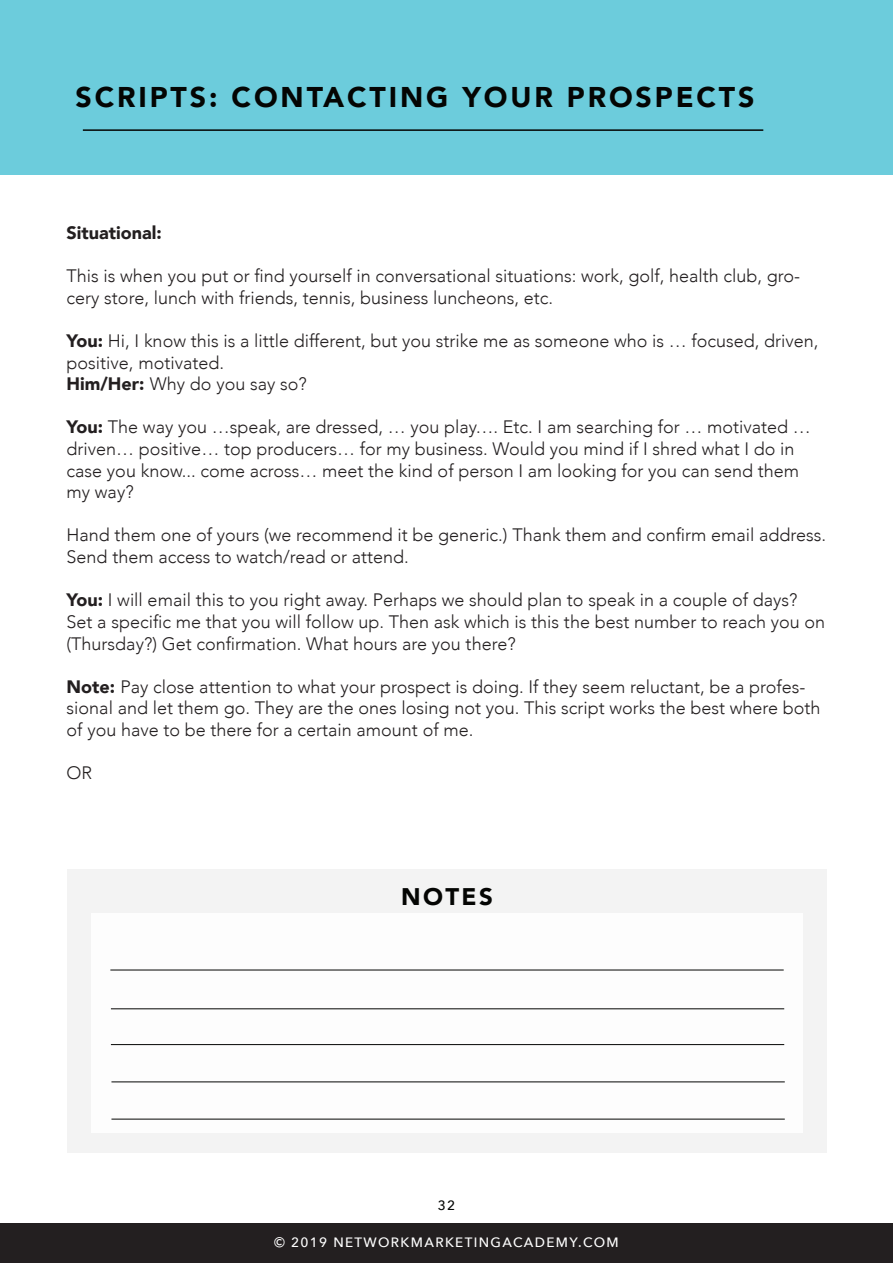
<style>
.page{position:relative;width:893px;height:1263px;background:#fff}
.page>*{position:absolute;margin:0;border:0;box-sizing:border-box;transform-origin:0 0}
.t1{font:900 28.5px "Avenir";letter-spacing:.1em;color:#040503}
.t2{font:900 24px "Avenir";letter-spacing:.1em;color:#040503}
.t3{font:300 18px/21.6px "Avenir";color:#231f20}
.t4{font:900 18px "Avenir";color:#231f20}
.t5{font:500 13.5px "Avenir Next";letter-spacing:.1em;color:#fff}
.t6{font:500 13.5px "Avenir Next";color:#040503}
.s1{font-weight:900}
</style>
<div class="page">
<div style="left:0;top:1223px;width:893px;height:40px;background:#231f20"></div>
<div style="left:0;top:0;width:893px;height:174px;background:#6cccdc"></div>
<hr style="left:83px;top:129px;width:680px;height:2px;background:#040503">
<div style="left:67px;top:869px;width:760px;height:284px;background:#f3f3f3"></div>
<div style="left:92px;top:914px;width:710px;height:219px;background:#fff"></div>
<hr style="left:110px;top:970px;width:674px;height:1px;background:#040503">
<hr style="left:111px;top:1008px;width:673px;height:1px;background:#040503">
<hr style="left:111px;top:1044px;width:673px;height:1px;background:#040503">
<hr style="left:111px;top:1081px;width:674px;height:1px;background:#040503">
<hr style="left:111px;top:1119px;width:674px;height:1px;background:#040503">
<p class="t1" style="left:76px;top:73px;width:680px">SCRIPTS: CONTACTING YOUR PROSPECTS</p>
<p class="t4" style="left:67px;top:217px;width:97px">Situational:</p>
<p class="t3" style="left:67px;top:265px;width:735px">This is when you put or find yourself in conversational situations: work, golf, health club, gro&shy;cery store, lunch with friends, tennis, business luncheons, etc.</p>
<p class="t3" style="left:67px;top:330px;width:753px"><span class="s1">You:</span> Hi, I know this is a little different, but you strike me as someone who is … focused, driven, positive, motivated.</p>
<p class="t3" style="left:67px;top:373px;width:242px"><span class="s1">Him/Her:</span> Why do you say so?</p>
<p class="t3" style="left:67px;top:416px;width:746px"><span class="s1">You:</span> The way you …speak, are dressed, … you play…. Etc. I am searching for … motivated … driven… positive… top producers… for my business. Would you mind if I shred what I do in case you know... come across… meet the kind of person I am looking for you can send them my way?</p>
<p class="t3" style="left:67px;top:524px;width:761px">Hand them one of yours (we recommend it be generic.) Thank them and confirm email address.<br>Send them access to watch/read or attend.</p>
<p class="t3" style="left:67px;top:589px;width:760px"><span class="s1">You:</span> I will email this to you right away. Perhaps we should plan to speak in a couple of days?<br>Set a specific me that you will follow up. Then ask which is this the best number to reach you on (Thursday?) Get confirmation. What hours are you there?</p>
<p class="t3" style="left:67px;top:676px;width:755px"><span class="s1">Note:</span> Pay close attention to what your prospect is doing. If they seem reluctant, be a profes&shy;sional and let them go. They are the ones losing not you. This script works the best where both of you have to be there for a certain amount of me.</p>
<p class="t3" style="left:67px;top:762px;width:27px">OR</p>
<p class="t2" style="left:401px;top:876px;width:93px">NOTES</p>
<p class="t6" style="left:438px;top:1194px;width:19px">32</p>
<p class="t5" style="left:274px;top:1231px;width:346px">© 2019 NETWORKMARKETINGACADEMY.COM</p>
</div>
